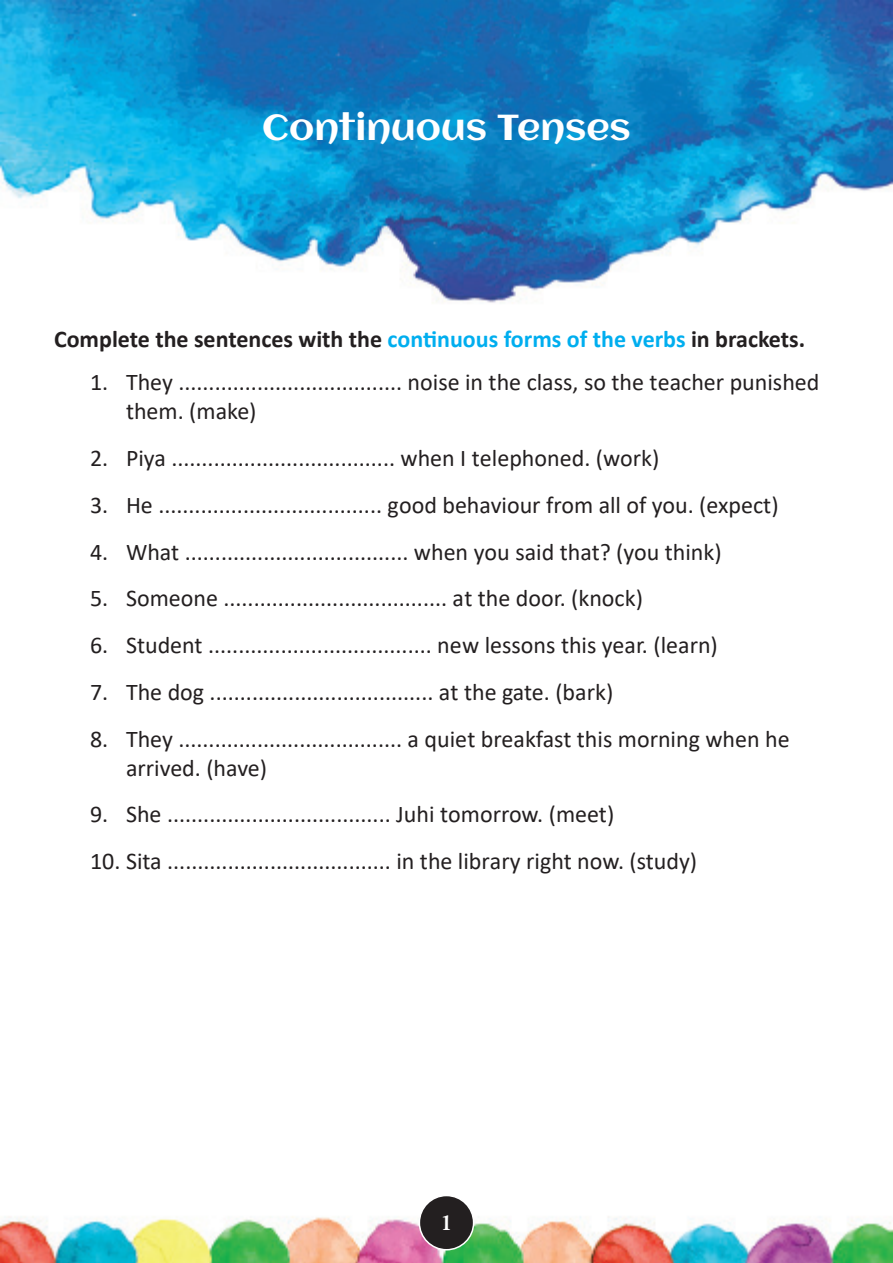
<style>
.page{position:relative;width:893px;height:1263px;background:#fff}
.page>*{position:absolute;margin:0;border:0;box-sizing:border-box;transform-origin:0 0}
.Chap_TTL{font:36px "Aclonica";color:#fff}
.NL{font:24px/28.8px "Calibri";color:#231f20}
.NL_Head{font:700 24px "Calibri";color:#231f20}
.t1{font:21px "Calis MT Bol";color:#fff}
.s1{color:#00aeef}
</style>
<div class="page">
<img style="left:0;top:0;width:893px;height:1263px">
<div style="left:419px;top:1195px;width:55px;height:55px;background:#231f20;border-radius:50%"></div>
<div style="left:419px;top:1195px;width:55px;height:55px;border:2px solid #fff;border-radius:50%"></div>
<p class="Chap_TTL" style="left:262px;top:102px;width:370px">Continuous Tenses</p>
<p class="NL_Head" style="left:54px;top:322px;width:753px">Complete the sentences with the <span class="s1">continuous forms of the verbs</span> in brackets.</p>
<p class="NL" style="left:126px;top:367px;width:695px;text-indent:-36px">1. They ..................................... noise in the class, so the teacher punished them. (make)</p>
<p class="NL" style="left:90px;top:443px;width:571px">2. Piya ..................................... when I telephoned. (work)</p>
<p class="NL" style="left:90px;top:490px;width:690px">3. He ..................................... good behaviour from all of you. (expect)</p>
<p class="NL" style="left:90px;top:536px;width:633px">4. What ..................................... when you said that? (you think)</p>
<p class="NL" style="left:90px;top:583px;width:554px">5. Someone ..................................... at the door. (knock)</p>
<p class="NL" style="left:90px;top:630px;width:629px">6. Student ..................................... new lessons this year. (learn)</p>
<p class="NL" style="left:90px;top:677px;width:525px">7. The dog ..................................... at the gate. (bark)</p>
<p class="NL" style="left:126px;top:724px;width:665px;text-indent:-36px">8. They ..................................... a quiet breakfast this morning when he arrived. (have)</p>
<p class="NL" style="left:90px;top:799px;width:526px">9. She ..................................... Juhi tomorrow. (meet)</p>
<p class="NL" style="left:90px;top:846px;width:609px">10. Sita ..................................... in the library right now. (study)</p>
<p class="t1" style="left:441px;top:1211px;width:12px">1</p>
</div>
